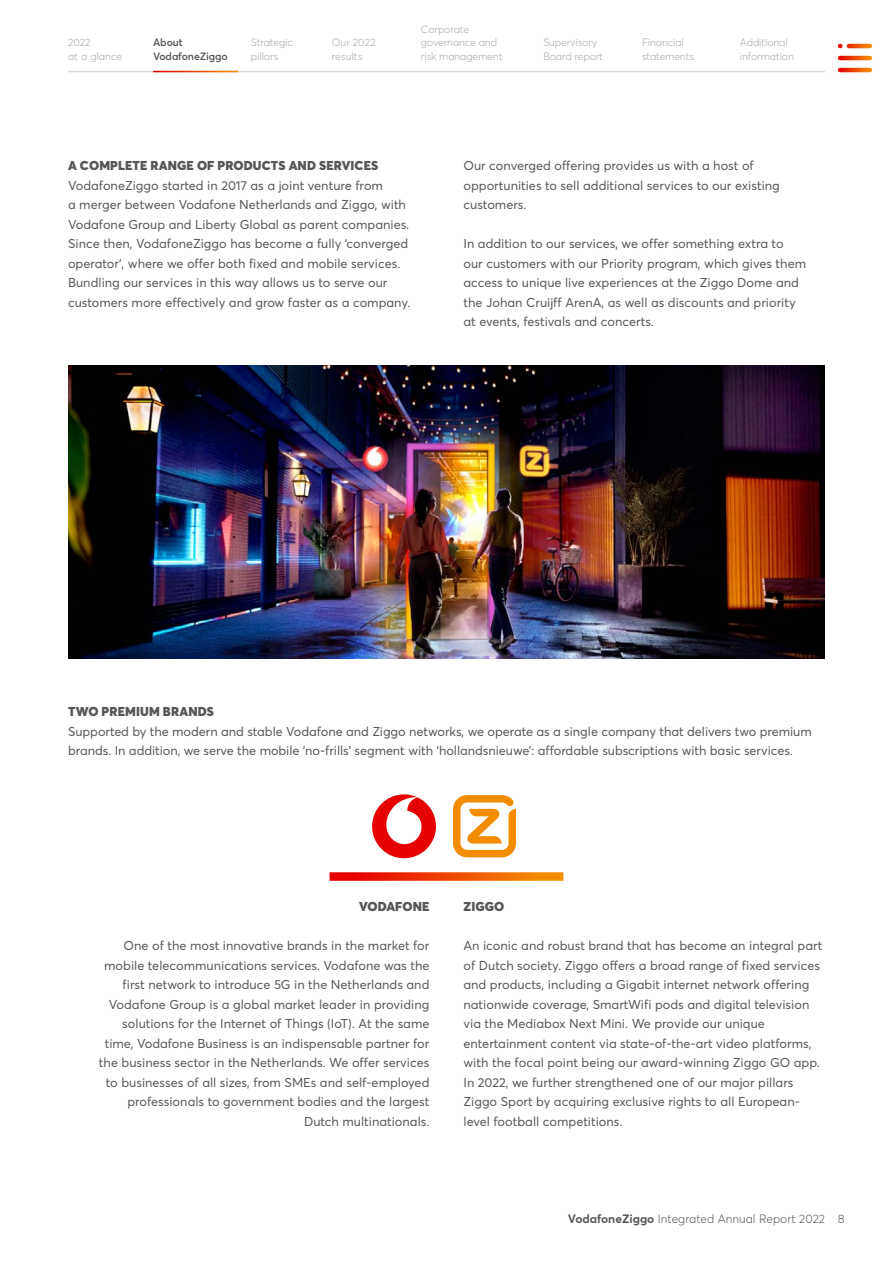
<style>
.page{position:relative;width:893px;height:1263px;background:#fff}
.page>*{position:absolute;margin:0;border:0;box-sizing:border-box;transform-origin:0 0}
.t1{font:12.75px/19.5px "Averta Std";color:#575756}
.t2{font:900 12.75px "Averta Std";letter-spacing:.01em;color:#575756}
.t3{font:300 12px "Averta Std";color:#575756}
.t4{font:300 10.5px/13.5px "Averta Std";letter-spacing:-.01em;color:#a8a8a7}
.t5{font:600 10.5px/13.5px "Averta Std";letter-spacing:-.01em;color:#575756}
.t6{font:300 10.5px/13.5px "Averta Std";letter-spacing:.01em;color:#a8a8a7}
.s1{font-weight:700}
</style>
<div class="page">
<img style="left:68px;top:365px;width:757px;height:293px">
<svg style="left:330px;top:872px;width:233px;height:9px;background:#ed4f0e"></svg>
<svg style="left:372px;top:794px;width:144px;height:65px"></svg>
<hr style="left:68px;top:71px;width:757px;height:1px;background:#dadada">
<svg style="left:840px;top:56px;width:30px;height:4px"></svg>
<svg style="left:840px;top:68px;width:30px;height:4px"></svg>
<svg style="left:849px;top:44px;width:21px;height:4px"></svg>
<hr style="left:153px;top:71px;width:85px;height:1px;background:#fff">
<p class="t4" style="left:68px;top:36px;width:56px">2022<br>at a glance</p>
<p class="t5" style="left:153px;top:35px;width:76px">About<br>VodafoneZiggo</p>
<p class="t4" style="left:251px;top:36px;width:43px">Strategic pillars</p>
<p class="t6" style="left:332px;top:36px;width:46px">Our 2022 results</p>
<p class="t4" style="left:421px;top:22px;width:83px">Corporate governance and risk management</p>
<p class="t4" style="left:543px;top:36px;width:61px">Supervisory<br>Board report</p>
<p class="t4" style="left:642px;top:36px;width:53px">Financial statements</p>
<p class="t4" style="left:740px;top:36px;width:56px">Additional information</p>
<p class="t2" style="left:68px;top:157px;width:312px">A COMPLETE RANGE OF PRODUCTS AND SERVICES</p>
<p class="t1" style="left:68px;top:175px;width:344px">VodafoneZiggo started in 2017 as a joint venture from<br>a merger between Vodafone Netherlands and Ziggo, with Vodafone Group and Liberty Global as parent companies.<br>Since then, VodafoneZiggo has become a fully ‘converged operator’, where we offer both fixed and mobile services.<br>Bundling our services in this way allows us to serve our customers more effectively and grow faster as a company.</p>
<p class="t1" style="left:463px;top:156px;width:318px">Our converged offering provides us with a host of opportunities to sell additional services to our existing customers.</p>
<p class="t1" style="left:463px;top:234px;width:344px">In addition to our services, we offer something extra to our customers with our Priority program, which gives them access to unique live experiences at the Ziggo Dome and the Johan Cruijff ArenA, as well as discounts and priority at events, festivals and concerts.</p>
<p class="t2" style="left:68px;top:703px;width:147px">TWO PREMIUM BRANDS</p>
<p class="t1" style="left:68px;top:721px;width:745px">Supported by the modern and stable Vodafone and Ziggo networks, we operate as a single company that delivers two premium brands. In addition, we serve the mobile ‘no-frills’ segment with ‘hollandsnieuwe’: affordable subscriptions with basic services.</p>
<p class="t2" style="left:359px;top:898px;width:72px">VODAFONE</p>
<p class="t1" style="left:99px;top:936px;width:332px;text-align:right">One of the most innovative brands in the market for mobile telecommunications services. Vodafone was the first network to introduce 5G in the Netherlands and Vodafone Group is a global market leader in providing solutions for the Internet of Things (IoT). At the same time, Vodafone Business is an indispensable partner for the business sector in the Netherlands. We offer services to businesses of all sizes, from SMEs and self-employed professionals to government bodies and the largest Dutch multinationals.</p>
<p class="t2" style="left:464px;top:898px;width:42px">ZIGGO</p>
<p class="t1" style="left:463px;top:936px;width:360px">An iconic and robust brand that has become an integral part of Dutch society. Ziggo offers a broad range of fixed services and products, including a Gigabit internet network offering nationwide coverage, SmartWifi pods and digital television via the Mediabox Next Mini. We provide our unique entertainment content via state-of-the-art video platforms, with the focal point being our award-winning Ziggo GO app.<br>In 2022, we further strengthened one of our major pillars Ziggo Sport by acquiring exclusive rights to all European&shy;level football competitions.</p>
<p class="t3" style="left:568px;top:1212px;width:278px"><span class="s1">VodafoneZiggo</span> Integrated Annual Report 2022 8</p>
</div>
